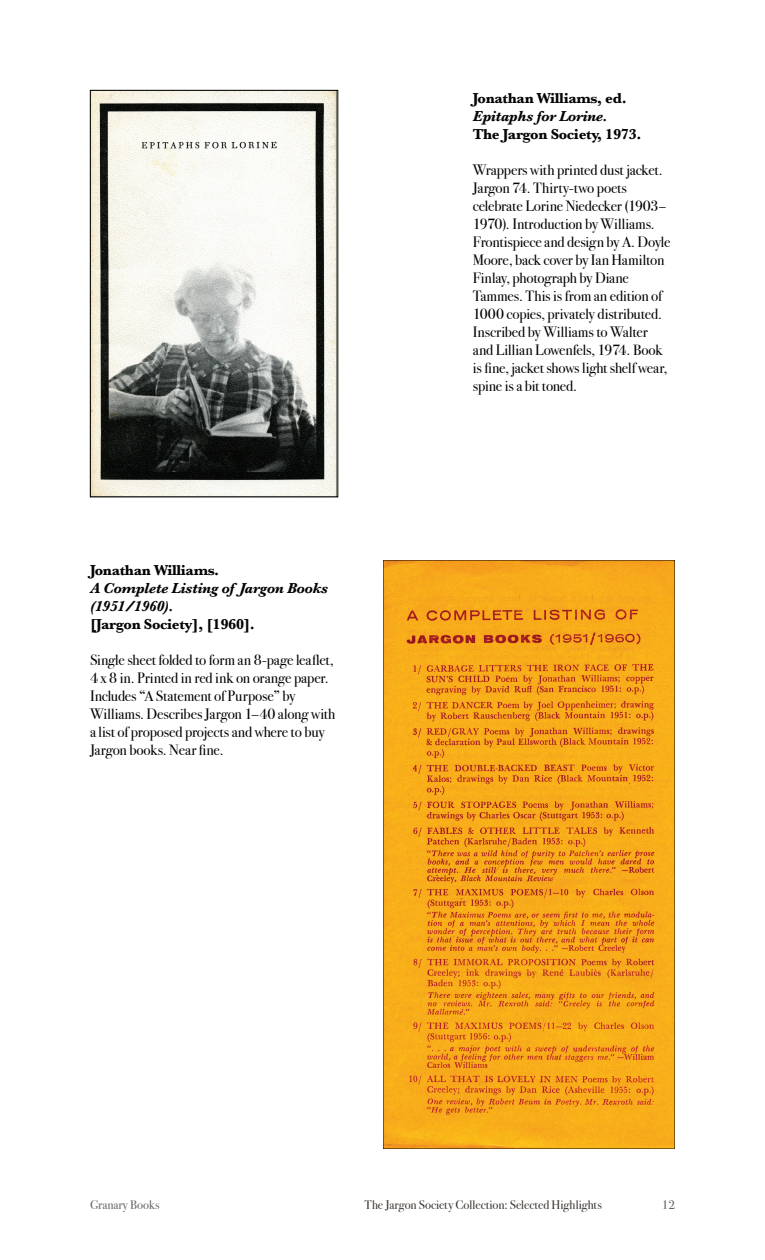
<style>
.page{position:relative;width:765px;height:1260px;background:#fff}
.page>*{position:absolute;margin:0;border:0;box-sizing:border-box;transform-origin:0 0}
.t1{font:15px/18px "Bodoni Svty Two ITCTT";letter-spacing:-.01em;color:#000}
.t2{font:700 15px "Baskerville";letter-spacing:-.02em;color:#040503}
.t3{font:italic 700 15px/18px "Baskerville";letter-spacing:-.02em;color:#040503}
.t4{font:12.5px "Bodoni Svty Two ITCTT";color:#3b3532}
.t5{font:12.5px "Bodoni Svty Two ITCTT";color:#666}
</style>
<div class="page">
<img style="left:383px;top:561px;width:292px;height:588px">
<img style="left:92px;top:92px;width:244px;height:403px">
<div style="left:90px;top:90px;width:248px;height:407px;border:1px solid #000"></div>
<p class="t2" style="left:90px;top:559px;width:131px">Jonathan Williams.</p>
<p class="t3" style="left:90px;top:579px;width:240px">A Complete Listing of Jargon Books (1951/1960).</p>
<p class="t2" style="left:90px;top:613px;width:166px">[Jargon Society], [1960].</p>
<p class="t1" style="left:90px;top:649px;width:247px">Single sheet folded to form an 8-page leaflet, 4 x 8 in. Printed in red ink on orange paper.<br>Includes “A Statement of Purpose” by Williams. Describes Jargon 1–40 along with a list of proposed projects and where to buy Jargon books. Near fine.</p>
<p class="t2" style="left:473px;top:88px;width:155px">Jonathan Williams, ed.</p>
<p class="t3" style="left:473px;top:108px;width:136px">Epitaphs for Lorine.</p>
<p class="t2" style="left:473px;top:124px;width:170px">The Jargon Society, 1973.</p>
<p class="t1" style="left:473px;top:160px;width:199px">Wrappers with printed dust jacket.<br>Jargon 74. Thirty-two poets celebrate Lorine Niedecker (1903–<br>1970). Introduction by Williams.<br>Frontispiece and design by A. Doyle<br>Moore, back cover by Ian Hamilton<br>Finlay, photograph by Diane<br>Tammes. This is from an edition of<br>1000 copies, privately distributed.<br>Inscribed by Williams to Walter and Lillian Lowenfels, 1974. Book is fine, jacket shows light shelf wear, spine is a bit toned.</p>
<p class="t5" style="left:90px;top:1195px;width:71px">Granary Books</p>
<p class="t4" style="left:365px;top:1195px;width:239px">The Jargon Society Collection: Selected Highlights</p>
<p class="t5" style="left:662px;top:1195px;width:15px">12</p>
</div>
